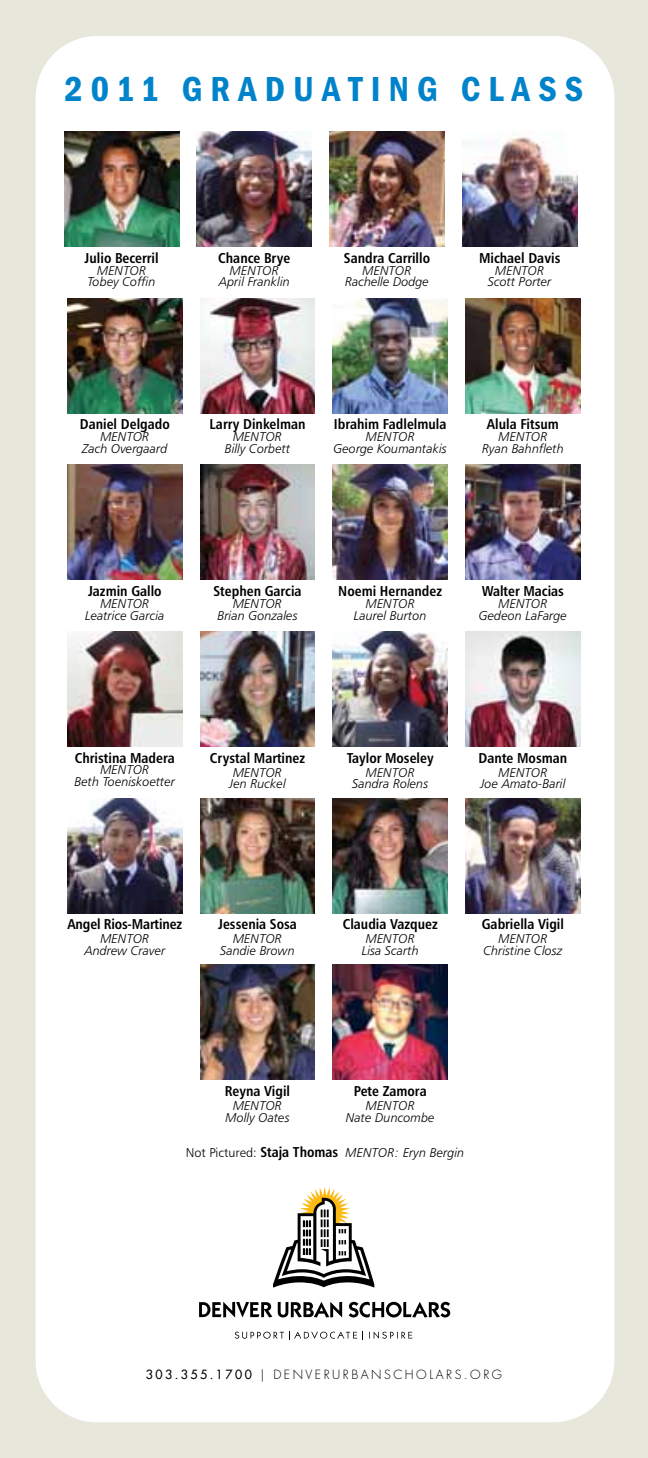
<style>
.page{position:relative;width:648px;height:1458px;background:#fff}
.page>*{position:absolute;margin:0;border:0;box-sizing:border-box;transform-origin:0 0}
.t1{font:600 condensed 36px "Franklin Got T";letter-spacing:.225em;color:#0083ca}
.t2{font:14.17px "Humanist 777 BT Bold Condensed B";color:#000}
.t3{font:12.83px/11.9px "Humanist 777 BT Light Italic B";color:#000;text-align:center}
.t4{font:300 12.38px "Futura";letter-spacing:.2em;color:#000}
.s1{font-family:"Humanist 777 BT Light B"}
.s2{font-family:"Humanist 777 BT Bold Condensed B";font-size:14.17px}
.s3{font-weight:400}
</style>
<div class="page">
<img style="left:0;top:0;width:648px;height:1458px">
<h1 class="t1" style="left:64px;top:68px;width:143px">2011 GRA</h1>
<h1 class="t1" style="left:265px;top:68px;width:272px">DUATING CLASS</h1>
<p class="t2" style="left:85px;top:249px;width:76px">Julio Becerril</p>
<p class="t3" style="left:88px;top:264px;width:70px">MENTOR<br>Tobey Coffin</p>
<p class="t2" style="left:218px;top:249px;width:74px">Chance Brye</p>
<p class="t3" style="left:219px;top:264px;width:73px">MENTOR<br>April Franklin</p>
<p class="t2" style="left:344px;top:249px;width:88px">Sandra Carrillo</p>
<p class="t3" style="left:345px;top:264px;width:86px">MENTOR<br>Rachelle Dodge</p>
<p class="t2" style="left:479px;top:249px;width:83px">Michael Davis</p>
<p class="t3" style="left:488px;top:264px;width:65px">MENTOR<br>Scott Porter</p>
<p class="t2" style="left:80px;top:415px;width:91px">Daniel Delgado</p>
<p class="t3" style="left:82px;top:431px;width:87px">MENTOR<br>Zach Overgaard</p>
<p class="t2" style="left:210px;top:415px;width:98px">Larry Dinkelman</p>
<p class="t3" style="left:225px;top:431px;width:67px">MENTOR<br>Billy Corbett</p>
<p class="t2" style="left:334px;top:415px;width:114px">Ibrahim Fadlelmula</p>
<p class="t3" style="left:334px;top:431px;width:115px">MENTOR<br>George Koumantakis</p>
<p class="t2" style="left:487px;top:415px;width:73px">Alula Fitsum</p>
<p class="t3" style="left:482px;top:431px;width:83px">MENTOR<br>Ryan Bahnfleth</p>
<p class="t2" style="left:88px;top:582px;width:75px">Jazmin Gallo</p>
<p class="t3" style="left:85px;top:597px;width:81px">MENTOR<br>Leatrice Garcia</p>
<p class="t2" style="left:214px;top:582px;width:90px">Stephen Garcia</p>
<p class="t3" style="left:217px;top:597px;width:82px">MENTOR<br>Brian Gonzales</p>
<p class="t2" style="left:338px;top:582px;width:105px">Noemi Hernandez</p>
<p class="t3" style="left:354px;top:597px;width:74px">MENTOR<br>Laurel Burton</p>
<p class="t2" style="left:482px;top:582px;width:84px">Walter Macias</p>
<p class="t3" style="left:479px;top:597px;width:89px">MENTOR<br>Gedeon LaFarge</p>
<p class="t2" style="left:75px;top:749px;width:101px">Christina Madera</p>
<p class="t3" style="left:75px;top:764px;width:102px">MENTOR<br>Beth Toeniskoetter</p>
<p class="t2" style="left:210px;top:749px;width:97px">Crystal Martinez</p>
<p class="t3" style="left:229px;top:766px;width:58px;text-align:left">MENTOR<br>Jen Ruckel</p>
<p class="t2" style="left:347px;top:749px;width:88px">Taylor Moseley</p>
<p class="t3" style="left:352px;top:766px;width:78px">MENTOR<br>Sandra Rolens</p>
<p class="t2" style="left:479px;top:749px;width:90px">Dante Mosman</p>
<p class="t3" style="left:480px;top:766px;width:87px">MENTOR<br>Joe Amato-Baril</p>
<p class="t2" style="left:67px;top:915px;width:116px">Angel Rios-Martinez</p>
<p class="t3" style="left:84px;top:933px;width:83px">MENTOR<br>Andrew Craver</p>
<p class="t2" style="left:218px;top:915px;width:80px">Jessenia Sosa</p>
<p class="t3" style="left:220px;top:933px;width:76px">MENTOR<br>Sandie Brown</p>
<p class="t2" style="left:343px;top:915px;width:97px">Claudia Vazquez</p>
<p class="t3" style="left:362px;top:933px;width:59px">MENTOR<br>Lisa Scarth</p>
<p class="t2" style="left:482px;top:915px;width:84px">Gabriella Vigil</p>
<p class="t3" style="left:483px;top:933px;width:81px">MENTOR<br>Christine Closz</p>
<p class="t2" style="left:225px;top:1082px;width:67px">Reyna Vigil</p>
<p class="t3" style="left:225px;top:1099px;width:66px">MENTOR<br>Molly Oates</p>
<p class="t3" style="left:186px;top:1146px;width:280px"><span class="s1">Not Pictured:</span> <span class="s2">Staja Thomas</span> MENTOR: Eryn Bergin</p>
<p class="t2" style="left:354px;top:1082px;width:74px">Pete Zamora</p>
<p class="t3" style="left:346px;top:1099px;width:90px">MENTOR<br>Nate Duncombe</p>
<p class="t4" style="left:146px;top:1367px;width:358px"><span class="s3">303.355.1700</span> | DENVERURBANSCHOLARS.ORG</p>
</div>
